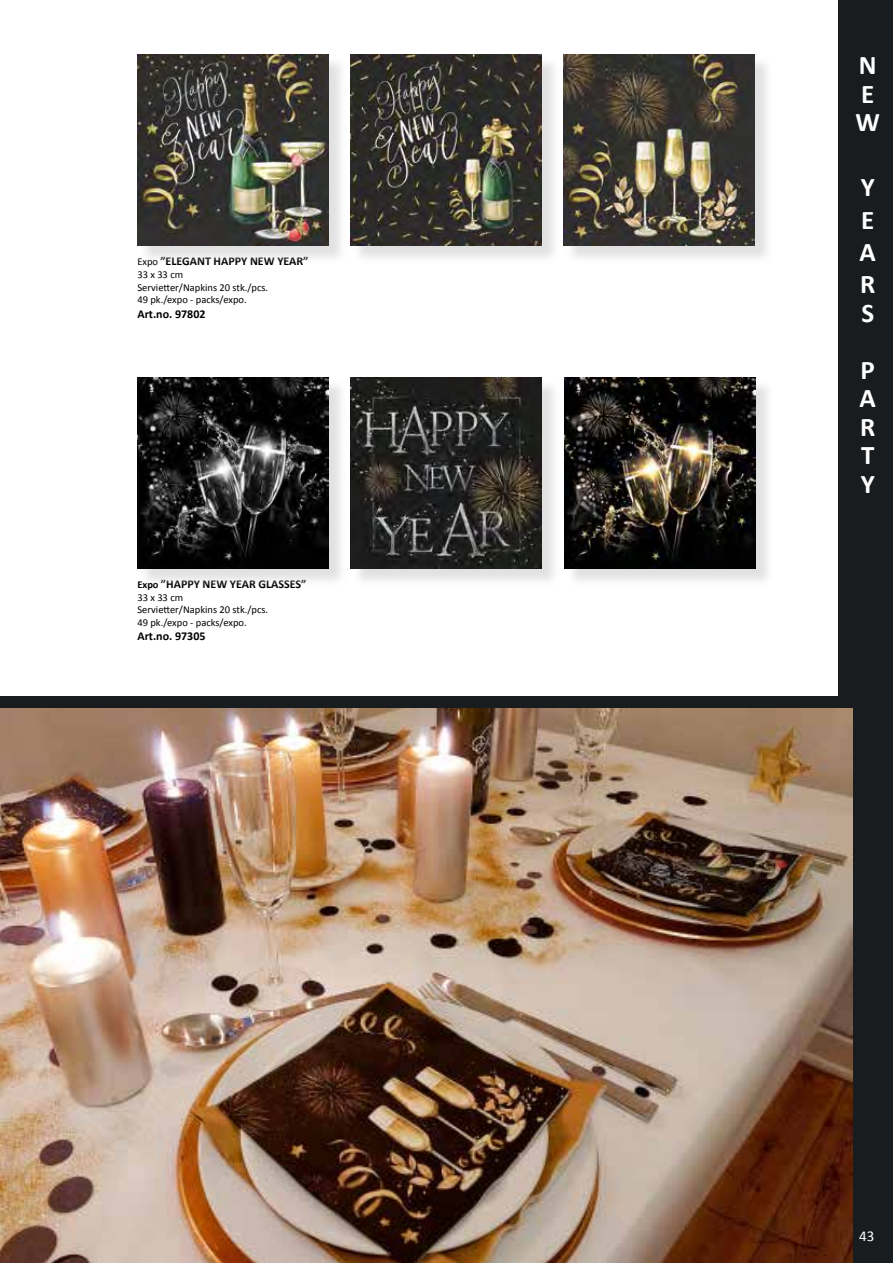
<style>
.page{position:relative;width:893px;height:1263px;background:#fff}
.page>*{position:absolute;margin:0;border:0;box-sizing:border-box;transform-origin:0 0}
.t1{font:700 27px/28.5px "Calibri";color:#fff}
.t2{font:15px "Calibri";color:#fff}
.t3{font:700 12px "Calibri";color:#000}
.t4{font:10.5px/12.6px "Calibri";color:#000}
.s1{font-weight:400;font-size:10.5px}
.s2{font-size:10.5px}
</style>
<div class="page">
<div style="left:839px;top:0;width:54px;height:1263px;background:#191c1e"></div>
<img style="left:0;top:708px;width:853px;height:555px">
<div style="left:352px;top:56px;width:208px;height:208px;background:#d8d8d8;opacity:.75"></div>
<img style="left:350px;top:54px;width:192px;height:191px">
<div style="left:140px;top:56px;width:208px;height:208px;background:#d8d8d8;opacity:.75"></div>
<img style="left:137px;top:54px;width:192px;height:191px">
<div style="left:565px;top:56px;width:208px;height:208px;background:#d8d8d8;opacity:.75"></div>
<img style="left:563px;top:54px;width:191px;height:191px">
<div style="left:0;top:696px;width:855px;height:12px;background:#191c1e"></div>
<div style="left:566px;top:380px;width:208px;height:208px;background:#d8d8d8;opacity:.75"></div>
<img style="left:564px;top:377px;width:192px;height:192px">
<div style="left:140px;top:380px;width:208px;height:208px;background:#d8d8d8;opacity:.75"></div>
<img style="left:137px;top:377px;width:192px;height:192px">
<div style="left:352px;top:380px;width:208px;height:208px;background:#d8d8d8;opacity:.75"></div>
<img style="left:350px;top:377px;width:192px;height:192px">
<p class="t3" style="left:137px;top:253px;width:173px"><span class="s1">Expo</span> ”ELEGANT HAPPY NEW YEAR”</p>
<p class="t4" style="left:137px;top:268px;width:132px">33 x 33 cm<br>Servietter/Napkins 20 stk./pcs.<br>49 pk./expo - packs/expo.</p>
<p class="t3" style="left:137px;top:305px;width:70px">Art.no. 97802</p>
<p class="t3" style="left:137px;top:576px;width:170px"><span class="s2">Expo</span> ”HAPPY NEW YEAR GLASSES”</p>
<p class="t4" style="left:137px;top:591px;width:132px">33 x 33 cm<br>Servietter/Napkins 20 stk./pcs.<br>49 pk./expo - packs/expo.</p>
<p class="t3" style="left:137px;top:628px;width:70px">Art.no. 97305</p>
<h1 class="t1" style="left:855px;top:50px;width:26px">N<br>E<br>W</h1>
<h1 class="t1" style="left:860px;top:170px;width:18px;line-height:32.4px;text-align:justify">Y E A R</h1>
<h1 class="t1" style="left:860px;top:283px;width:16px;line-height:57px">S<br>P</h1>
<h1 class="t1" style="left:859px;top:383px;width:18px;text-align:justify">A R T Y</h1>
<h2 class="t2" style="left:859px;top:1226px;width:17px">43</h2>
</div>
